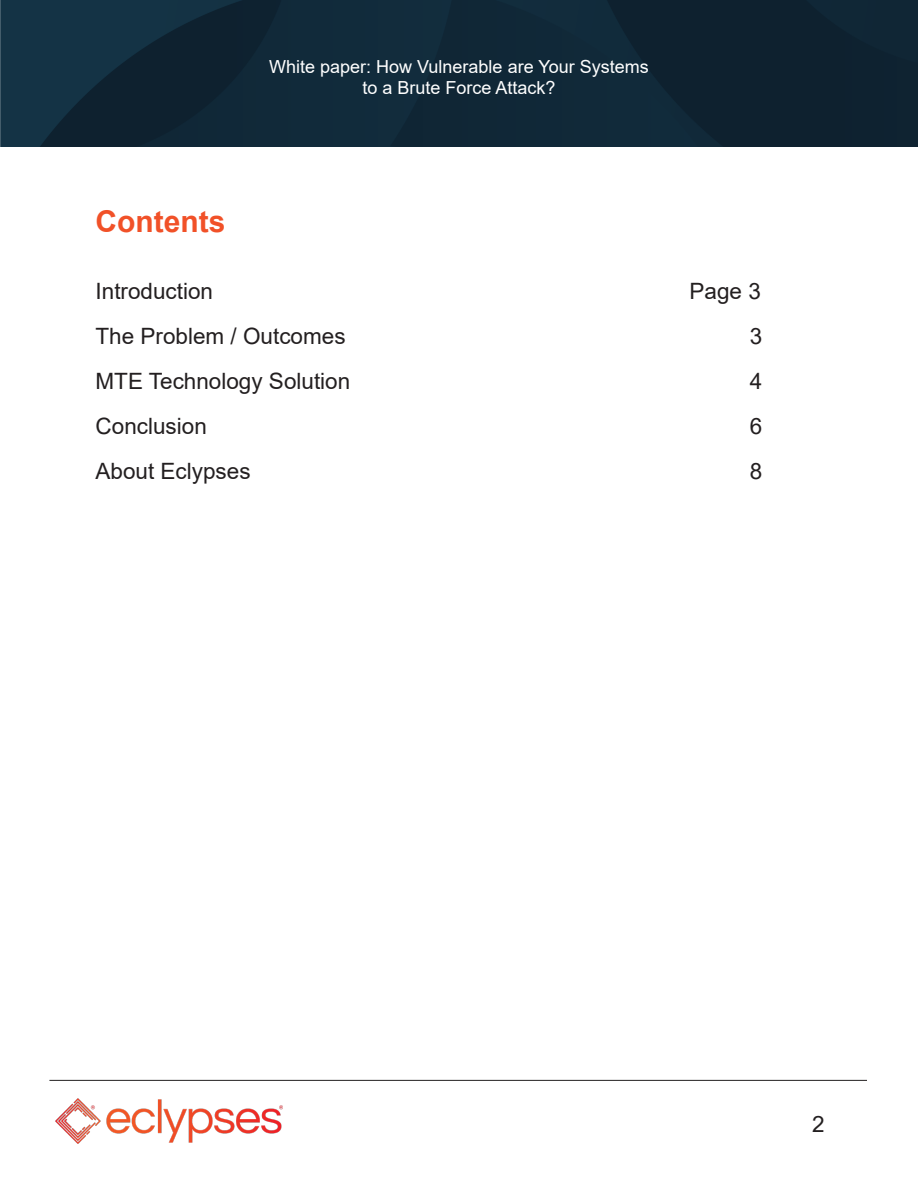
<style>
.page{position:relative;width:918px;height:1188px;background:#fff}
.page>*{position:absolute;margin:0;border:0;box-sizing:border-box;transform-origin:0 0}
.t1{font:700 30px "Arial";color:#f15128}
.t2{font:22.5px "Arial";color:#231f20}
.t3{font:18px/21.6px "Arial";color:#fff;text-align:center}
</style>
<div class="page">
<img style="left:0;top:0;width:918px;height:147px">
<img style="left:56px;top:1098px;width:226px;height:46px">
<hr style="left:49px;top:1080px;width:818px;height:1px;background:#231f20">
<p class="t3" style="left:269px;top:55px;width:381px">White paper: How Vulnerable are Your Systems to a Brute Force Attack?</p>
<p class="t1" style="left:96px;top:201px;width:131px">Contents</p>
<p class="t2" style="left:96px;top:276px;width:119px">Introduction</p>
<p class="t2" style="left:690px;top:276px;width:73px">Page 3</p>
<p class="t2" style="left:96px;top:321px;width:252px">The Problem / Outcomes</p>
<p class="t2" style="left:750px;top:321px;width:14px">3</p>
<p class="t2" style="left:96px;top:366px;width:256px">MTE Technology Solution</p>
<p class="t2" style="left:750px;top:366px;width:14px">4</p>
<p class="t2" style="left:96px;top:411px;width:113px">Conclusion</p>
<p class="t2" style="left:750px;top:411px;width:14px">6</p>
<p class="t2" style="left:96px;top:456px;width:157px">About Eclypses</p>
<p class="t2" style="left:750px;top:456px;width:14px">8</p>
<p class="t2" style="left:812px;top:1109px;width:14px">2</p>
</div>
